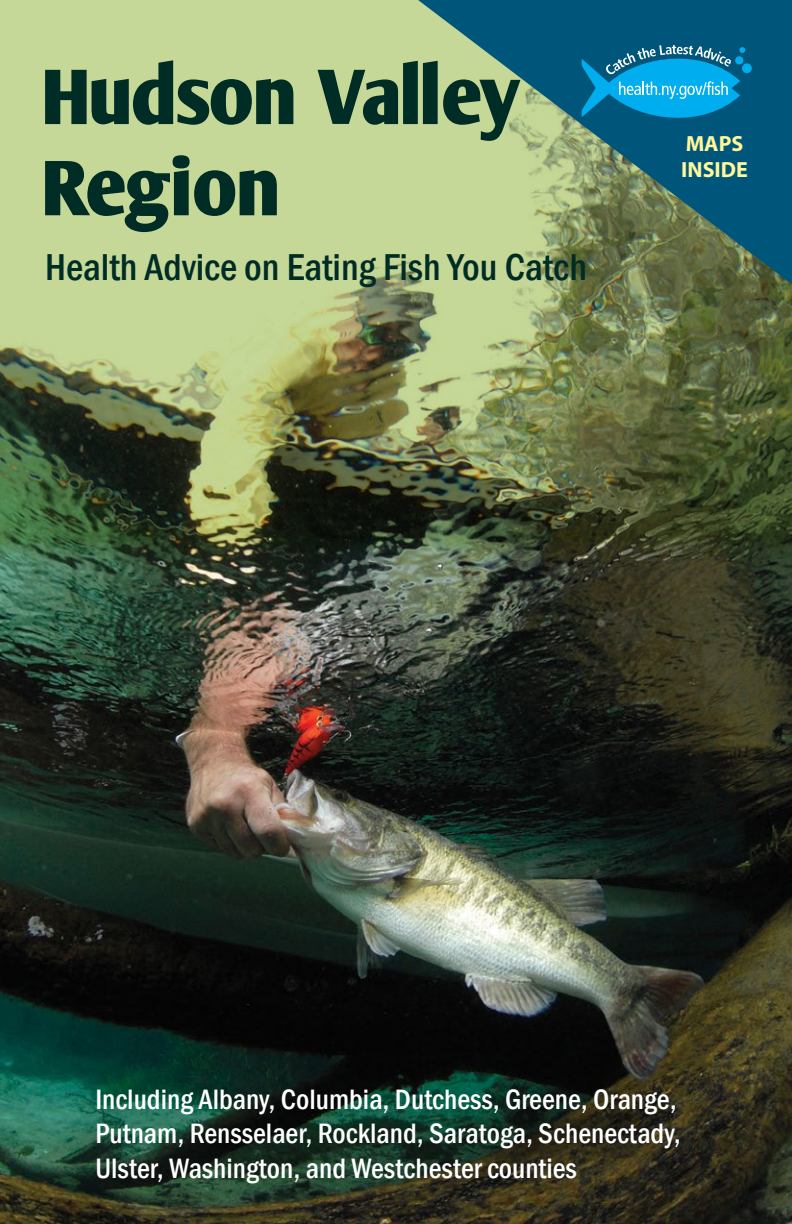
<style>
.page{position:relative;width:792px;height:1224px;background:#fff}
.page>*{position:absolute;margin:0;border:0;box-sizing:border-box;transform-origin:0 0}
.t1{font:500 condensed 38.4px "Franklin Gothic";color:#002c26}
.t2{font:500 condensed 28.8px/34.6px "Franklin Gothic";color:#fff}
.t3{font:700 22px/26.4px "Myriad Pro";color:#fff799}
</style>
<div class="page">
<img style="left:0;top:575px;width:792px;height:649px">
<img style="left:0;top:0;width:792px;height:575px">
<svg style="left:45px;top:60px;width:373px;height:81px;background:#79956b"></svg>
<svg style="left:45px;top:155px;width:232px;height:77px;background:#6d8b64"></svg>
<svg style="left:418px;top:0;width:374px;height:284px;background:#568576"></svg>
<div style="left:742px;top:63px;width:10px;height:10px;background:#00aeef;border-radius:50%"></div>
<svg style="left:582px;top:45px;width:163px;height:73px;background:#1490c0"></svg>
<h1 class="t1" style="left:45px;top:242px;width:543px">Health Advice on Eating Fish You Catch</h1>
<p class="t3" style="left:681px;top:129px;width:68px">MAPS<br>INSIDE</p>
<p class="t2" style="left:95px;top:1082px;width:587px">Including Albany, Columbia, Dutchess, Greene, Orange,<br>Putnam, Rensselaer, Rockland, Saratoga, Schenectady,<br>Ulster, Washington, and Westchester counties</p>
</div>
